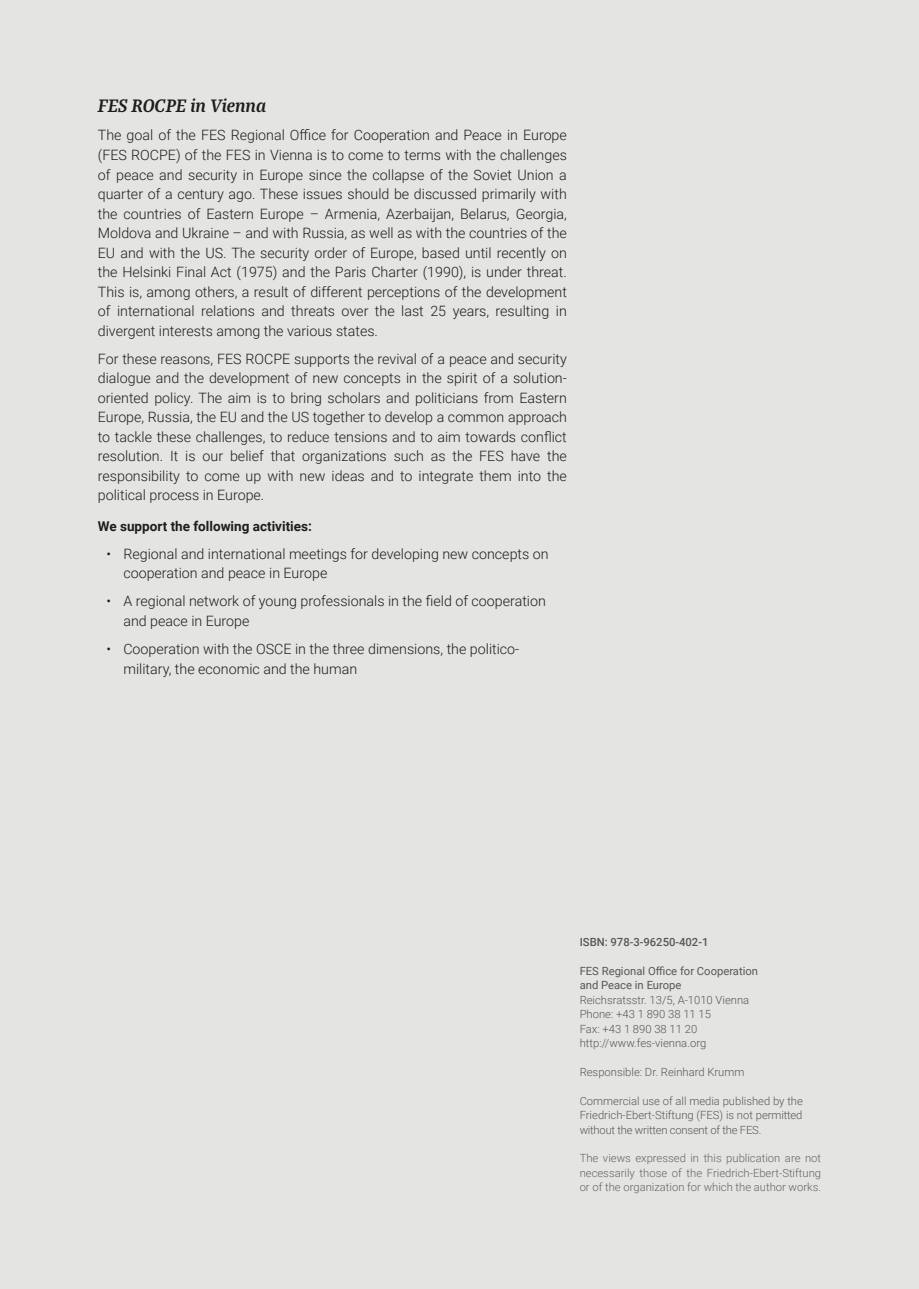
<style>
.page{position:relative;width:919px;height:1289px;background:#fff}
.page>*{position:absolute;margin:0;border:0;box-sizing:border-box;transform-origin:0 0}
.t1{font:italic 700 19.5px "Bagatela";color:#1d1d1b}
.t2{font:300 14.25px/19.5px "Roboto";color:#1d1d1b}
.t3{font:700 13.5px "Roboto";color:#1d1d1b}
.t4{font:300 11.25px/14.4px "Roboto";color:#575756}
.t5{font:300 11.25px/14.4px "Roboto";color:#646463;text-align:justify}
.t6{font:11.25px/14.4px "Roboto";color:#575756}
.t7{font:500 11.25px "Roboto";color:#575756}
</style>
<div class="page">
<div style="left:0;top:0;width:918px;height:1288px;background:#e4e4e3"></div>
<h1 class="t1" style="left:98px;top:93px;width:170px">FES ROCPE in Vienna</h1>
<p class="t2" style="left:98px;top:125px;width:470px;text-align:justify">The goal of the FES Regional Office for Cooperation and Peace in Europe (FES ROCPE) of the FES in Vienna is to come to terms with the challenges of peace and security in Europe since the collapse of the Soviet Union a quarter of a century ago. These issues should be discussed primarily with the countries of Eastern Europe – Armenia, Azerbaijan, Belarus, Georgia, Moldova and Ukraine – and with Russia, as well as with the countries of the EU and with the US. The security order of Europe, based until recently on the Helsinki Final Act (1975) and the Paris Charter (1990), is under threat.<br>This is, among others, a result of different perceptions of the development of international relations and threats over the last 25 years, resulting in divergent interests among the various states.</p>
<p class="t2" style="left:98px;top:348px;width:470px;text-align:justify">For these reasons, FES ROCPE supports the revival of a peace and security dialogue and the development of new concepts in the spirit of a solution&shy;oriented policy. The aim is to bring scholars and politicians from Eastern Europe, Russia, the EU and the US together to develop a common approach to tackle these challenges, to reduce tensions and to aim towards conflict resolution. It is our belief that organizations such as the FES have the responsibility to come up with new ideas and to integrate them into the political process in Europe.</p>
<p class="t3" style="left:98px;top:516px;width:215px">We support the following activities:</p>
<p class="t2" style="left:123px;top:543px;width:426px;text-indent:-17px">• Regional and international meetings for developing new concepts on cooperation and peace in Europe</p>
<p class="t2" style="left:123px;top:591px;width:424px;text-indent:-17px">• A regional network of young professionals in the field of cooperation and peace in Europe</p>
<p class="t2" style="left:123px;top:638px;width:397px;text-indent:-17px">• Cooperation with the OSCE in the three dimensions, the politico&shy;military, the economic and the human</p>
<p class="t7" style="left:579px;top:934px;width:130px">ISBN: 978-3-96250-402-1</p>
<p class="t6" style="left:579px;top:963px;width:180px">FES Regional Office for Cooperation and Peace in Europe</p>
<p class="t4" style="left:579px;top:992px;width:171px">Reichsratsstr. 13/5, A-1010 Vienna<br>Phone: +43 1 890 38 11 15<br>Fax: +43 1 890 38 11 20 http://www.fes-vienna.org</p>
<p class="t4" style="left:579px;top:1064px;width:166px">Responsible: Dr. Reinhard Krumm</p>
<p class="t4" style="left:579px;top:1093px;width:225px;text-align:justify">Commercial use of all media published by the Friedrich-Ebert-Stiftung (FES) is not permitted without the written consent of the FES.</p>
<p class="t5" style="left:579px;top:1150px;width:243px">The views expressed in this publication are not necessarily those of the Friedrich-Ebert-Stiftung or of the organization for which the author works.</p>
</div>
